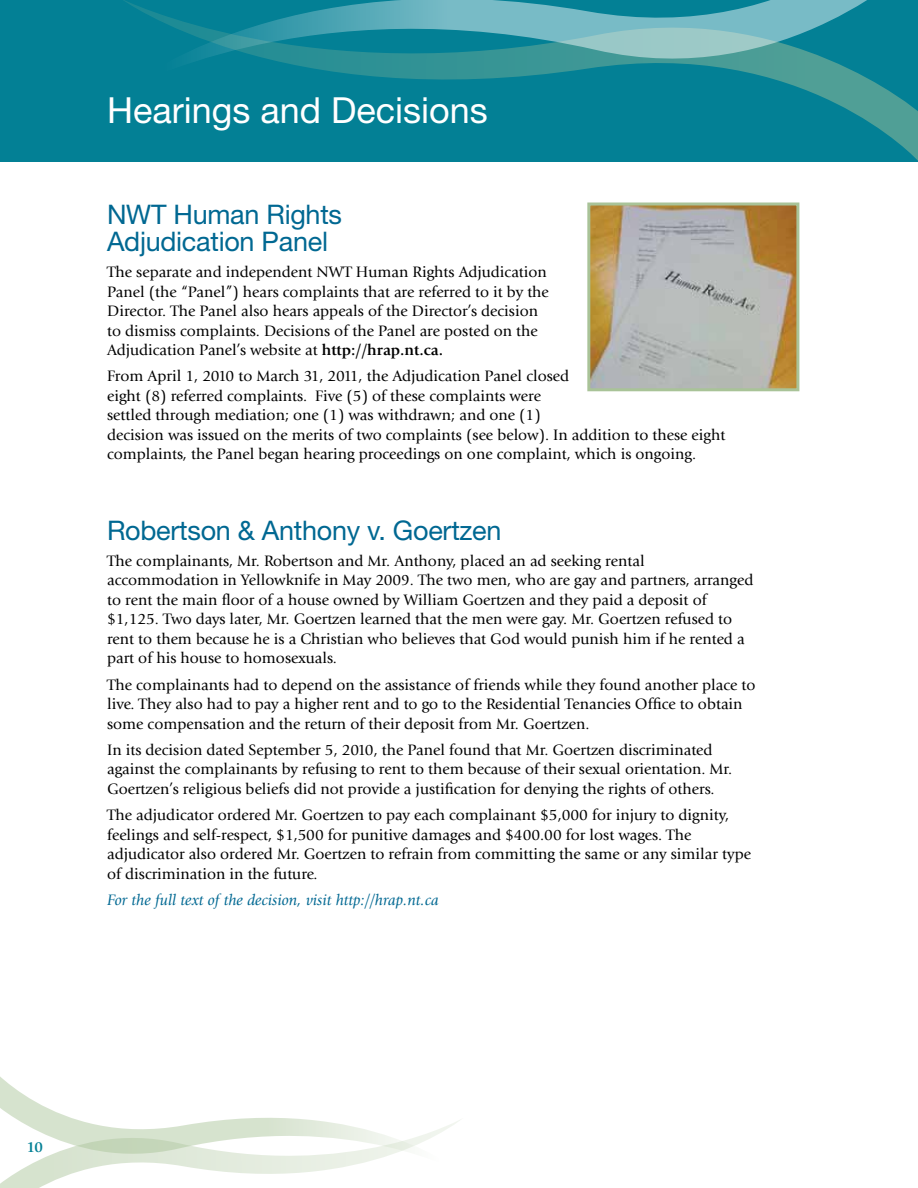
<style>
.page{position:relative;width:918px;height:1188px;background:#fff}
.page>*{position:absolute;margin:0;border:0;box-sizing:border-box;transform-origin:0 0}
.t1{font:36px "Helvetica Neue";color:#fff}
.t2{font:27px/27px "Helvetica Neue";letter-spacing:-.01em;color:#006892}
.t3{font:15.75px/19.5px "Giovanni";color:#000}
.t4{font:italic 15.75px "Giovanni";color:#006892}
.t5{font:700 15px "Giovanni ITC";color:#038095}
.s1{font-weight:700}
</style>
<div class="page">
<div style="left:0;top:0;width:918px;height:161px;background:#038095"></div>
<svg style="left:0;top:1174px;width:70px;height:14px"></svg>
<svg style="left:0;top:1076px;width:460px;height:98px"></svg>
<svg style="left:813px;top:93px;width:105px;height:68px"></svg>
<svg style="left:123px;top:0;width:769px;height:93px"></svg>
<img style="left:591px;top:206px;width:204px;height:181px">
<div style="left:587px;top:202px;width:212px;height:189px;border:3px solid #a9c398"></div>
<h1 class="t1" style="left:107px;top:89px;width:382px">Hearings and Decisions</h1>
<h2 class="t2" style="left:107px;top:200px;width:237px">NWT Human Rights<br>Adjudication Panel</h2>
<p class="t3" style="left:107px;top:262px;width:443px">The separate and independent NWT Human Rights Adjudication Panel (the “Panel”) hears complaints that are referred to it by the Director. The Panel also hears appeals of the Director’s decision to dismiss complaints. Decisions of the Panel are posted on the Adjudication Panel’s website at <span class="s1">http://hrap.nt.ca.</span></p>
<p class="t3" style="left:107px;top:367px;width:620px">From April 1, 2010 to March 31, 2011, the Adjudication Panel closed<br>eight (8) referred complaints. Five (5) of these complaints were<br>settled through mediation; one (1) was withdrawn; and one (1)<br>decision was issued on the merits of two complaints (see below). In addition to these eight complaints, the Panel began hearing proceedings on one complaint, which is ongoing.</p>
<h2 class="t2" style="left:107px;top:516px;width:396px">Robertson &amp; Anthony v. Goertzen</h2>
<p class="t3" style="left:107px;top:551px;width:648px">The complainants, Mr. Robertson and Mr. Anthony, placed an ad seeking rental accommodation in Yellowknife in May 2009. The two men, who are gay and partners, arranged to rent the main floor of a house owned by William Goertzen and they paid a deposit of $1,125. Two days later, Mr. Goertzen learned that the men were gay. Mr. Goertzen refused to rent to them because he is a Christian who believes that God would punish him if he rented a part of his house to homosexuals.</p>
<p class="t3" style="left:107px;top:675px;width:650px">The complainants had to depend on the assistance of friends while they found another place to live. They also had to pay a higher rent and to go to the Residential Tenancies Office to obtain some compensation and the return of their deposit from Mr. Goertzen.</p>
<p class="t3" style="left:107px;top:740px;width:627px">In its decision dated September 5, 2010, the Panel found that Mr. Goertzen discriminated against the complainants by refusing to rent to them because of their sexual orientation. Mr.<br>Goertzen’s religious beliefs did not provide a justification for denying the rights of others.</p>
<p class="t3" style="left:107px;top:805px;width:645px">The adjudicator ordered Mr. Goertzen to pay each complainant $5,000 for injury to dignity, feelings and self-respect, $1,500 for punitive damages and $400.00 for lost wages. The adjudicator also ordered Mr. Goertzen to refrain from committing the same or any similar type of discrimination in the future.</p>
<p class="t4" style="left:107px;top:891px;width:333px">For the full text of the decision, visit http://hrap.nt.ca</p>
<p class="t5" style="left:27px;top:1139px;width:18px">10</p>
</div>
